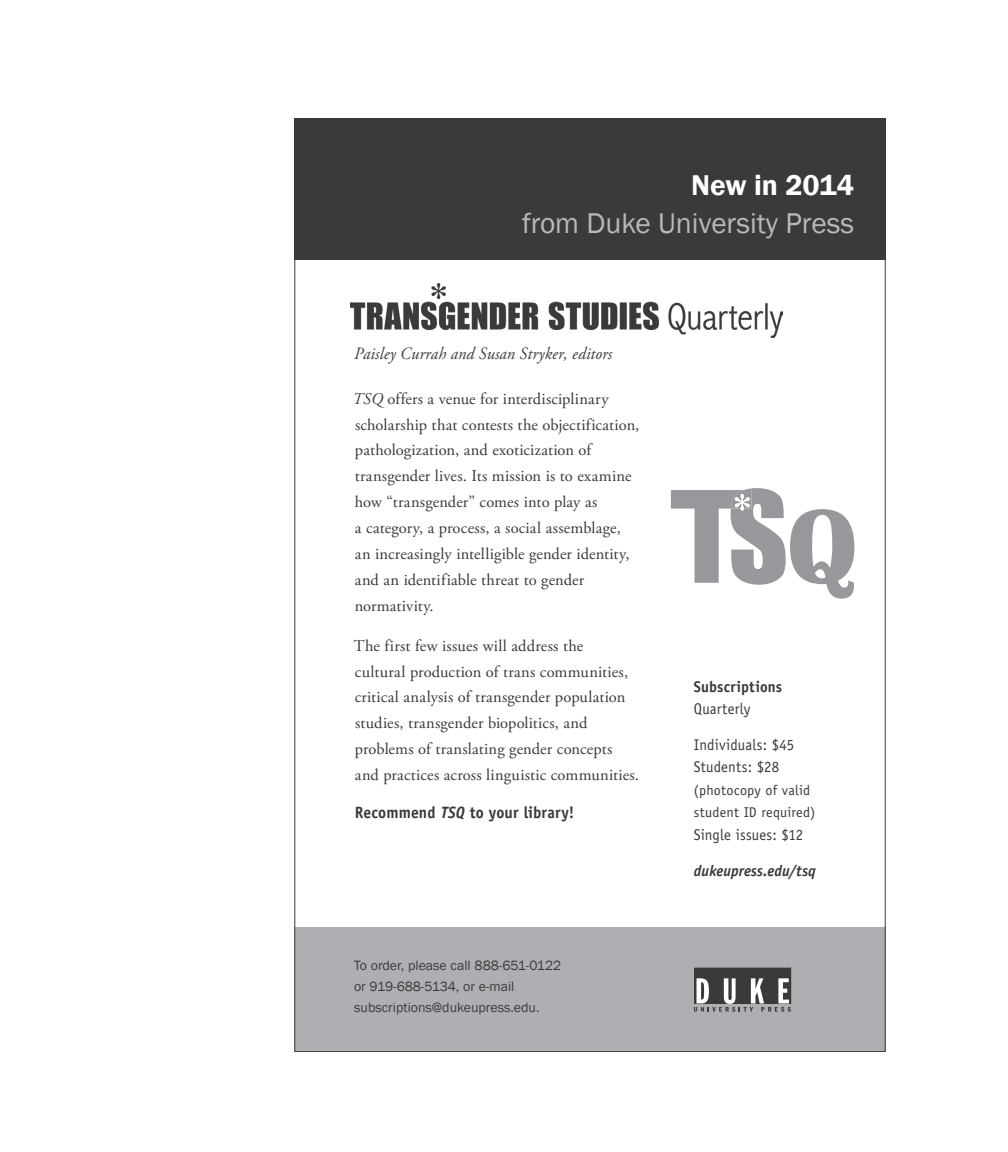
<style>
.page{position:relative;width:1008px;height:1152px;background:#fff}
.page>*{position:absolute;margin:0;border:0;box-sizing:border-box;transform-origin:0 0}
.t1{font:29.4px "Franklin Gothic";color:#b8b9bc}
.t2{font:600 29.4px "Franklin Gothic";color:#fff}
.t3{font:italic 17.2px "Adobe Garamond Pro";letter-spacing:.01em;color:#3b3a3b;scale:.95 1}
.t4{font:16.4px/26px "Adobe Garamond Pro";letter-spacing:.01em;color:#3b3a3b}
.t5{font:700 16.4px "Officina Sans Std";letter-spacing:.01em;color:#3b3a3b;scale:.95 1}
.t6{font:15.6px/22.4px "Officina Sans Std";letter-spacing:.01em;color:#3b3a3b;scale:.95 1}
.t7{font:italic 700 15.6px "Officina Sans Std";letter-spacing:.005em;color:#3b3a3b;scale:.95 1}
.t8{font:700 15.6px "Officina Sans Std";letter-spacing:.01em;color:#3b3a3b;scale:.95 1}
.t9{font:14.2px/22.4px "Officina Sans Std";letter-spacing:.015em;color:#3b3a3b}
.t10{font:13.8px/20.8px "Franklin Gothic";color:#3b3a3b}
.s1{font-style:italic}
</style>
<div class="page">
<svg style="left:294px;top:260px;width:592px;height:792px"></svg>
<div style="left:695px;top:968px;width:96px;height:35px;background:#3b3a3b"></div>
<svg style="left:694px;top:978px;width:97px;height:34px"></svg>
<div style="left:294px;top:118px;width:592px;height:142px;background:#3b3a3b"></div>
<svg style="left:671px;top:488px;width:183px;height:111px"></svg>
<img style="left:351px;top:283px;width:432px;height:54px">
<h1 class="t2" style="left:691px;top:167px;width:165px">New in 2014</h1>
<h1 class="t1" style="left:522px;top:205px;width:334px">from Duke University Press</h1>
<p class="t3" style="left:354px;top:343px;width:273px">Paisley Currah and Susan Stryker, editors</p>
<p class="t4" style="left:353px;top:386px;width:288px"><span class="s1">TSQ</span> offers a venue for interdisciplinary scholarship that contests the objectification, pathologization, and exoticization of transgender lives. Its mission is to examine how “transgender” comes into play as<br>a category, a process, a social assemblage,<br>an increasingly intelligible gender identity, and an identifiable threat to gender normativity.</p>
<p class="t4" style="left:354px;top:633px;width:287px">The first few issues will address the<br>cultural production of trans communities, critical analysis of transgender population studies, transgender biopolitics, and problems of translating gender concepts and practices across linguistic communities.</p>
<p class="t5" style="left:355px;top:802px;width:232px">Recommend <span class="s1">TSQ</span> to your library!</p>
<p class="t10" style="left:354px;top:956px;width:209px">To order, please call 888-651-0122 or 919-688-5134, or e-mail subscriptions@dukeupress.edu.</p>
<p class="t8" style="left:694px;top:676px;width:94px">Subscriptions</p>
<p class="t6" style="left:694px;top:698px;width:61px">Quarterly</p>
<p class="t6" style="left:694px;top:734px;width:107px">Individuals: $45<br>Students: $28</p>
<p class="t9" style="left:694px;top:779px;width:123px">(photocopy of valid student ID required)</p>
<p class="t6" style="left:694px;top:823px;width:117px">Single issues: $12</p>
<p class="t7" style="left:694px;top:861px;width:130px">dukeupress.edu/tsq</p>
</div>
